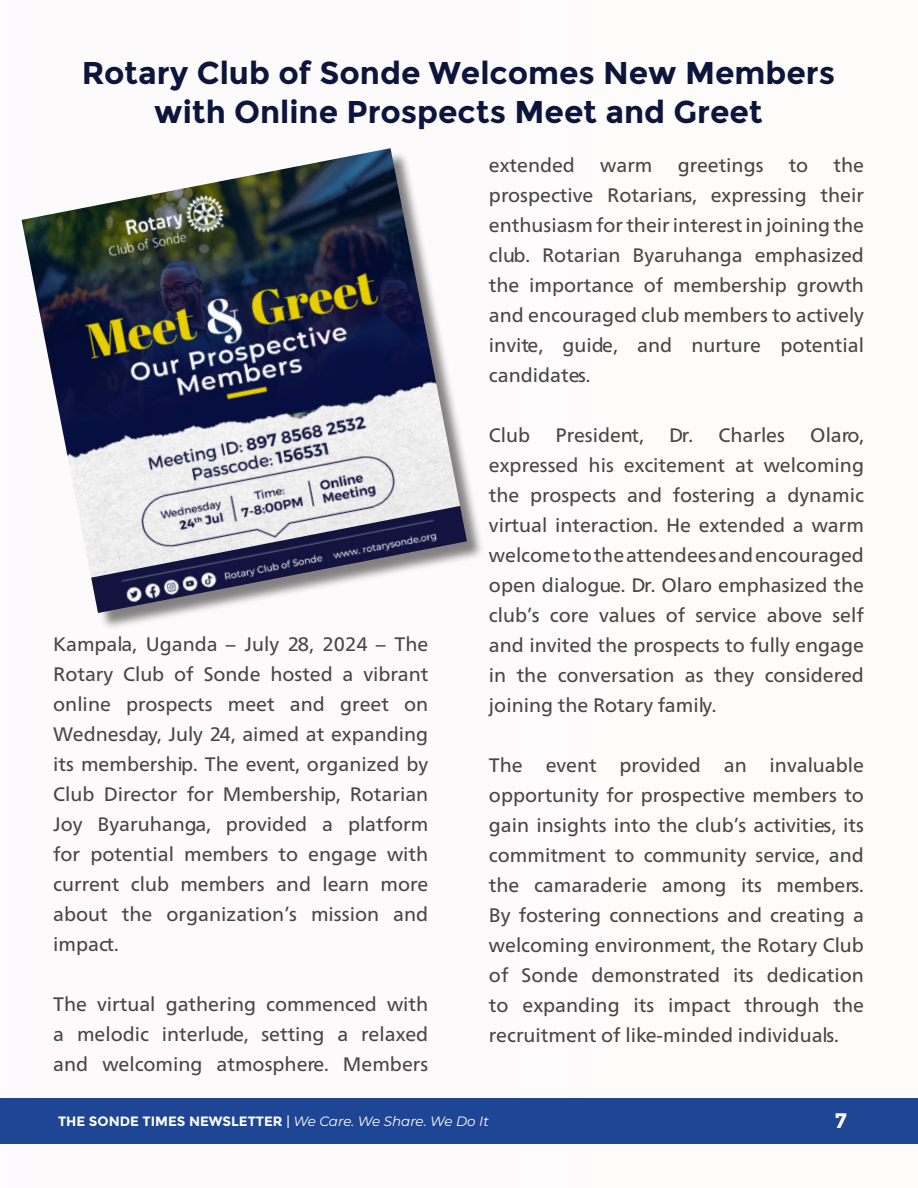
<style>
.page{position:relative;width:918px;height:1188px;background:#fff}
.page>*{position:absolute;margin:0;border:0;box-sizing:border-box;transform-origin:0 0}
.Paragraph_Style_1{font:700 31.5px/39px "Montserrat";color:#0c153c;text-align:center}
.t1{font:700 21px "Montserrat";color:#fff}
.Paragraph_Style_1-2{font:19.5px/30px "Neue Frutiger World";color:#454646;text-align:justify}
.t2{font:700 13.5px "Montserrat";color:#fff}
.s1{font-weight:400}
.s2{font-weight:400;font-style:italic}
</style>
<div class="page">
<div style="left:2px;top:0;width:916px;height:1188px;background:#fdfbfb"></div>
<div style="left:0;top:1098px;width:918px;height:45px;background:#1f4595"></div>
<div style="left:24px;top:151px;width:461px;height:480px;background:#231f20;opacity:.55"></div>
<img style="left:22px;top:148px;width:445px;height:465px">
<p class="Paragraph_Style_1" style="left:82px;top:54px;width:755px">Rotary Club of Sonde Welcomes New Members with Online Prospects Meet and Greet</p>
<p class="Paragraph_Style_1-2" style="left:53px;top:630px;width:377px">Kampala, Uganda – July 28, 2024 – The Rotary Club of Sonde hosted a vibrant online prospects meet and greet on Wednesday, July 24, aimed at expanding its membership. The event, organized by Club Director for Membership, Rotarian Joy Byaruhanga, provided a platform for potential members to engage with current club members and learn more about the organization’s mission and impact.</p>
<p class="Paragraph_Style_1-2" style="left:53px;top:990px;width:377px">The virtual gathering commenced with a melodic interlude, setting a relaxed and welcoming atmosphere. Members</p>
<p class="Paragraph_Style_1-2" style="left:489px;top:150px;width:377px;text-indent:345px">the prospective Rotarians, expressing their enthusiasm for their interest in joining the club. Rotarian Byaruhanga emphasized the importance of membership growth and encouraged club members to actively invite, guide, and nurture potential candidates.</p>
<p class="Paragraph_Style_1-2" style="left:489px;top:150px;width:88px">extended</p>
<p class="Paragraph_Style_1-2" style="left:600px;top:150px;width:54px">warm</p>
<p class="Paragraph_Style_1-2" style="left:678px;top:150px;width:87px">greetings</p>
<p class="Paragraph_Style_1-2" style="left:789px;top:150px;width:21px">to</p>
<p class="Paragraph_Style_1-2" style="left:489px;top:420px;width:377px;text-indent:321px">Olaro, expressed his excitement at welcoming the prospects and fostering a dynamic virtual interaction. He extended a warm welcome to the attendees and encouraged open dialogue. Dr. Olaro emphasized the club’s core values of service above self and invited the prospects to fully engage in the conversation as they considered joining the Rotary family.</p>
<p class="Paragraph_Style_1-2" style="left:489px;top:420px;width:43px">Club</p>
<p class="Paragraph_Style_1-2" style="left:556px;top:420px;width:90px">President,</p>
<p class="Paragraph_Style_1-2" style="left:669px;top:420px;width:117px">Dr. Charles</p>
<p class="Paragraph_Style_1-2" style="left:489px;top:750px;width:377px">The event provided an invaluable opportunity for prospective members to gain insights into the club’s activities, its commitment to community service, and the camaraderie among its members.<br>By fostering connections and creating a welcoming environment, the Rotary Club of Sonde demonstrated its dedication to expanding its impact through the recruitment of like-minded individuals.</p>
<p class="t2" style="left:58px;top:1113px;width:432px">THE SONDE TIMES NEWSLETTER <span class="s1">|</span> <span class="s2">We Care. We Share. We Do It</span></p>
<p class="t1" style="left:835px;top:1108px;width:14px">7</p>
</div>
